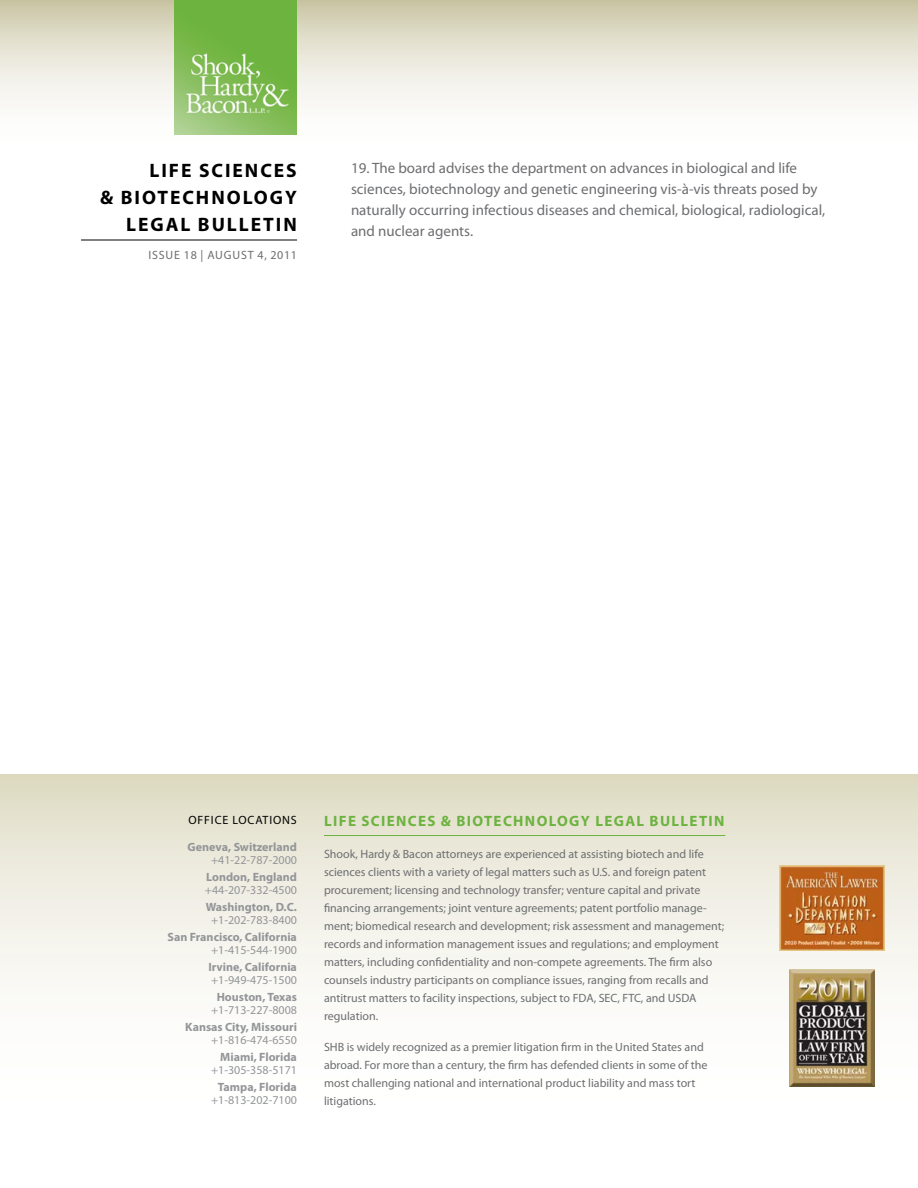
<style>
.page{position:relative;width:918px;height:1188px;background:#fff}
.page>*{position:absolute;margin:0;border:0;box-sizing:border-box;transform-origin:0 0}
.t1{font:700 19.5px "Myriad Pro";letter-spacing:.1em;color:#000}
.t2{font:15px/21px "Myriad Pro";color:#6d6e71}
.t3{font:700 15px "Myriad Pro";letter-spacing:.09em;color:#6cb33f}
.t4{font:12px/18px "Myriad Pro";color:#6d6e71}
.t5{font:700 12px "Myriad Pro";color:#939598}
.t6{font:12px "Myriad Pro";color:#939598}
.t7{font:12px "Myriad Pro";letter-spacing:.06em;color:#6d6e71}
.t8{font:12px "Myriad Pro";color:#000}
</style>
<div class="page">
<svg style="left:0;top:0;width:918px;height:135px"></svg>
<hr style="left:81px;top:240px;width:216px;height:1px;background:#000">
<img style="left:175px;top:0;width:122px;height:135px">
<div style="left:1px;top:774px;width:917px;height:414px;background:linear-gradient(to bottom,#e5e2cf,#fff)"></div>
<hr style="left:324px;top:835px;width:401px;height:1px;background:#6cb33f">
<img style="left:780px;top:866px;width:105px;height:84px">
<img style="left:790px;top:970px;width:85px;height:116px">
<h1 class="t1" style="left:150px;top:157px;width:149px">life sciences</h1>
<h1 class="t1" style="left:100px;top:184px;width:198px">&amp; BIOTECHnology</h1>
<h1 class="t1" style="left:126px;top:211px;width:13px">LEG</h1>
<h1 class="t1" style="left:166px;top:211px;width:73px">AL BULLE</h1>
<h1 class="t1" style="left:263px;top:211px;width:23px">TIN</h1>
<p class="t7" style="left:148px;top:248px;width:150px">Issue 18 | AUGUST 4, 2011</p>
<p class="t2" style="left:351px;top:157px;width:476px">19. The board advises the department on advances in biological and life sciences, biotechnology and genetic engineering vis-à-vis threats posed by naturally occurring infectious diseases and chemical, biological, radiological, and nuclear agents.</p>
<p class="t8" style="left:188px;top:812px;width:8px">offic</p>
<p class="t8" style="left:222px;top:812px;width:18px">e location</p>
<p class="t8" style="left:291px;top:812px;width:7px">s</p>
<p class="t5" style="left:188px;top:839px;width:111px">Geneva, Switzerland</p>
<p class="t6" style="left:211px;top:853px;width:87px">+41-22-787-2000</p>
<p class="t5" style="left:206px;top:869px;width:92px">London, England</p>
<p class="t6" style="left:205px;top:883px;width:94px">+44-207-332-4500</p>
<p class="t5" style="left:206px;top:899px;width:93px">Washington, D.C.</p>
<p class="t6" style="left:211px;top:913px;width:87px">+1-202-783-8400</p>
<p class="t5" style="left:167px;top:929px;width:131px">San Francisco, California</p>
<p class="t6" style="left:211px;top:943px;width:87px">+1-415-544-1900</p>
<p class="t5" style="left:208px;top:959px;width:90px">Irvine, California</p>
<p class="t6" style="left:211px;top:973px;width:87px">+1-949-475-1500</p>
<p class="t5" style="left:217px;top:989px;width:82px">Houston, Texas</p>
<p class="t6" style="left:211px;top:1003px;width:87px">+1-713-227-8008</p>
<p class="t5" style="left:185px;top:1019px;width:113px">Kansas City, Missouri</p>
<p class="t6" style="left:211px;top:1033px;width:87px">+1-816-474-6550</p>
<p class="t5" style="left:220px;top:1049px;width:78px">Miami, Florida</p>
<p class="t6" style="left:211px;top:1063px;width:87px">+1-305-358-5171</p>
<p class="t5" style="left:218px;top:1079px;width:81px">Tampa, Florida</p>
<p class="t6" style="left:211px;top:1093px;width:87px">+1-813-202-7100</p>
<p class="t3" style="left:324px;top:811px;width:282px">life sciences &amp; BIOTECHnology LEG</p>
<p class="t3" style="left:625px;top:811px;width:56px">AL BULLE</p>
<p class="t3" style="left:699px;top:811px;width:18px">TIN</p>
<p class="t4" style="left:324px;top:844px;width:402px">Shook, Hardy &amp; Bacon attorneys are experienced at assisting biotech and life sciences clients with a variety of legal matters such as U.S. and foreign patent procurement; licensing and technology transfer; venture capital and private financing arrangements; joint venture agreements; patent portfolio manage&shy;ment; biomedical research and development; risk assessment and management; records and information management issues and regulations; and employment matters, including confidentiality and non-compete agreements. The firm also counsels industry participants on compliance issues, ranging from recalls and antitrust matters to facility inspections, subject to FDA, SEC, FTC, and US DA regulation.</p>
<p class="t4" style="left:324px;top:1038px;width:385px">SHB is widely recognized as a premier litigation firm in the United States and abroad. For more than a century, the firm has defended clients in some of the most challenging national and international product liability and mass tort litigations.</p>
</div>
